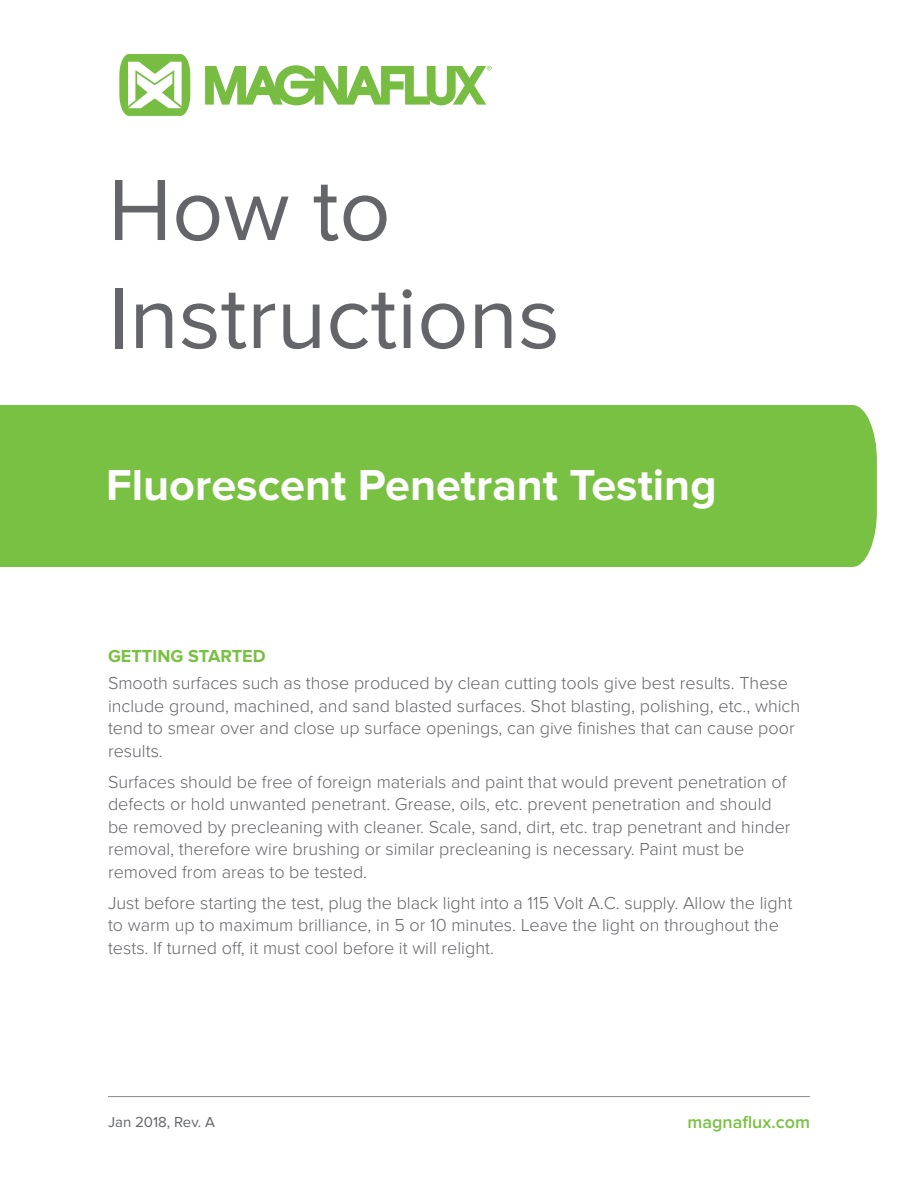
<style>
.page{position:relative;width:918px;height:1188px;background:#fff}
.page>*{position:absolute;margin:0;border:0;box-sizing:border-box;transform-origin:0 0}
.t1{font:90px/108px "Proxima Nova";color:#646569}
.t2{font:700 45px "Proxima Nova";color:#fff}
.t3{font:300 18px/22.5px "Proxima Nova";color:#646569}
.t4{font:700 18px "Proxima Nova";color:#79c142}
.t5{font:600 18px "Proxima Nova";color:#79c142}
.t6{font:15px "Proxima Nova";color:#646569}
</style>
<div class="page">
<div style="left:0;top:405px;width:877px;height:162px;background:#79c142"></div>
<svg style="left:205px;top:65px;width:287px;height:40px"></svg>
<svg style="left:119px;top:54px;width:71px;height:62px"></svg>
<hr style="left:108px;top:1096px;width:702px;height:1px;background:#898b8e">
<h1 class="t1" style="left:108px;top:159px;width:453px">How to<br>Instructions</h1>
<h2 class="t2" style="left:106px;top:459px;width:612px">Fluorescent Penetrant Testing</h2>
<p class="t4" style="left:108px;top:646px;width:159px">GETTING STARTED</p>
<p class="t3" style="left:108px;top:672px;width:694px">Smooth surfaces such as those produced by clean cutting tools give best results. These include ground, machined, and sand blasted surfaces. Shot blasting, polishing, etc., which tend to smear over and close up surface openings, can give finishes that can cause poor results.</p>
<p class="t3" style="left:108px;top:771px;width:684px">Surfaces should be free of foreign materials and paint that would prevent penetration of defects or hold unwanted penetrant. Grease, oils, etc. prevent penetration and should be removed by precleaning with cleaner. Scale, sand, dirt, etc. trap penetrant and hinder removal, therefore wire brushing or similar precleaning is necessary. Paint must be removed from areas to be tested.</p>
<p class="t3" style="left:108px;top:892px;width:686px">Just before starting the test, plug the black light into a 115 Volt A.C. supply. Allow the light to warm up to maximum brilliance, in 5 or 10 minutes. Leave the light on throughout the tests. If turned off, it must cool before it will relight.</p>
<p class="t6" style="left:108px;top:1113px;width:108px">Jan 2018, Rev. A</p>
<p class="t5" style="left:687px;top:1112px;width:124px">magnaflux.com</p>
</div>
